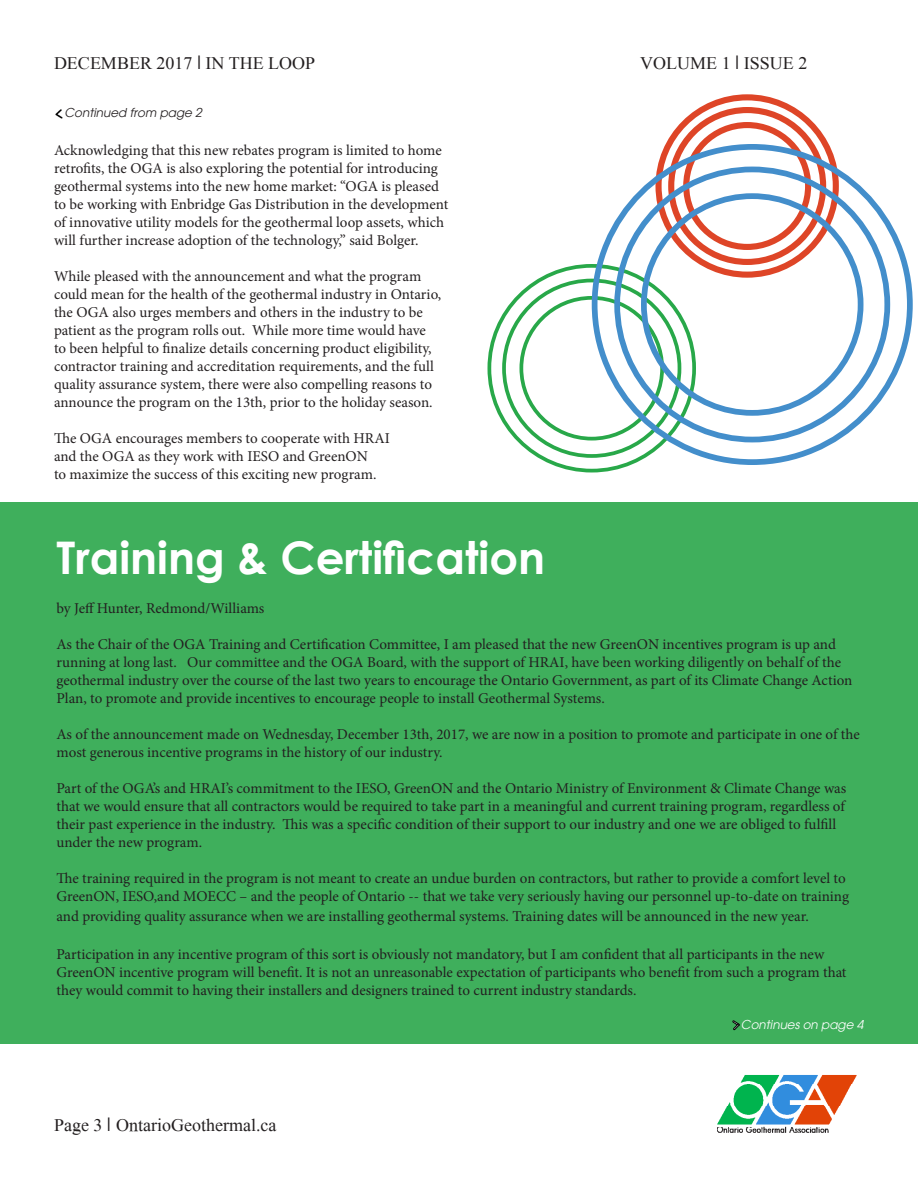
<style>
.page{position:relative;width:918px;height:1188px;background:#fff}
.page>*{position:absolute;margin:0;border:0;box-sizing:border-box;transform-origin:0 0}
.t1{font:700 45px "Century Gothic";color:#fff}
.t2{font:18px "Mongolian Baiti";color:#231f20}
.Paragraph_Style_1{font:15px/18px "Minion Pro";color:#231f20}
.t3{font:italic 12px "Avant Garde";color:#231f20}
.t4{font:italic 12px "Avant Garde";color:#fff}
.s1{font-family:"Avant Garde"}
</style>
<div class="page">
<img style="left:717px;top:1075px;width:140px;height:58px">
<svg style="left:55px;top:109px;width:8px;height:10px"></svg>
<div style="left:0;top:503px;width:918px;height:541px;background:#3faf5c"></div>
<svg style="left:733px;top:1021px;width:6px;height:9px"></svg>
<svg style="left:488px;top:94px;width:341px;height:378px"></svg>
<svg style="left:592px;top:144px;width:321px;height:321px"></svg>
<p class="t2" style="left:54px;top:54px;width:263px">DECEMBER 2017 <span class="s1">I</span> IN THE LOOP</p>
<p class="t2" style="left:640px;top:54px;width:169px">VOLUME 1 <span class="s1">I</span> ISSUE 2</p>
<p class="t3" style="left:64px;top:106px;width:139px">Continued from page 2</p>
<p class="Paragraph_Style_1" style="left:54px;top:141px;width:396px">Acknowledging that this new rebates program is limited to home retrofits, the OGA is also exploring the potential for introducing geothermal systems into the new home market: “OGA is pleased to be working with Enbridge Gas Distribution in the development of innovative utility models for the geothermal loop assets, which will further increase adoption of the technology,” said Bolger.</p>
<p class="Paragraph_Style_1" style="left:54px;top:267px;width:389px">While pleased with the announcement and what the program could mean for the health of the geothermal industry in Ontario, the OGA also urges members and others in the industry to be patient as the program rolls out. While more time would have to been helpful to finalize details concerning product eligibility, contractor training and accreditation requirements, and the full quality assurance system, there were also compelling reasons to announce the program on the 13th, prior to the holiday season.</p>
<p class="Paragraph_Style_1" style="left:54px;top:429px;width:337px">The OGA encourages members to cooperate with HRAI and the OGA as they work with IESO and GreenON<br>to maximize the success of this exciting new program.</p>
<p class="t1" style="left:57px;top:523px;width:490px">Training &amp; Certification</p>
<p class="Paragraph_Style_1" style="left:57px;top:600px;width:209px">by Jeff Hunter, Redmond/Williams</p>
<p class="Paragraph_Style_1" style="left:57px;top:636px;width:797px">As the Chair of the OGA Training and Certification Committee, I am pleased that the new GreenON incentives program is up and running at long last. Our committee and the OGA Board, with the support of HRAI, have been working diligently on behalf of the geothermal industry over the course of the last two years to encourage the Ontario Government, as part of its Climate Change Action Plan, to promote and provide incentives to encourage people to install Geothermal Systems.</p>
<p class="Paragraph_Style_1" style="left:57px;top:726px;width:805px">As of the announcement made on Wednesday, December 13th, 2017, we are now in a position to promote and participate in one of the most generous incentive programs in the history of our industry.</p>
<p class="Paragraph_Style_1" style="left:57px;top:780px;width:791px">Part of the OGA’s and HRAI’s commitment to the IESO, GreenON and the Ontario Ministry of Environment &amp; Climate Change was that we would ensure that all contractors would be required to take part in a meaningful and current training program, regardless of their past experience in the industry. This was a specific condition of their support to our industry and one we are obliged to fulfill under the new program.</p>
<p class="Paragraph_Style_1" style="left:57px;top:870px;width:794px">The training required in the program is not meant to create an undue burden on contractors, but rather to provide a comfort level to<br>GreenON, IESO,and MOECC – and the people of Ontario -- that we take very seriously having our personnel up-to-date on training</p>
<p class="Paragraph_Style_1" style="left:57px;top:908px;width:754px">and providing quality assurance when we are installing geothermal systems. Training dates will be announced in the new year.</p>
<p class="Paragraph_Style_1" style="left:57px;top:945px;width:769px">Participation in any incentive program of this sort is obviously not mandatory, but I am confident that all participants in the new</p>
<p class="Paragraph_Style_1" style="left:57px;top:963px;width:792px">GreenON incentive program will benefit. It is not an unreasonable expectation of participants who benefit from such a program that they would commit to having their installers and designers trained to current industry standards.</p>
<p class="t4" style="left:741px;top:1017px;width:124px">Continues on page 4</p>
<p class="t2" style="left:54px;top:1116px;width:224px">Page 3 <span class="s1">I</span> OntarioGeothermal.ca</p>
</div>
